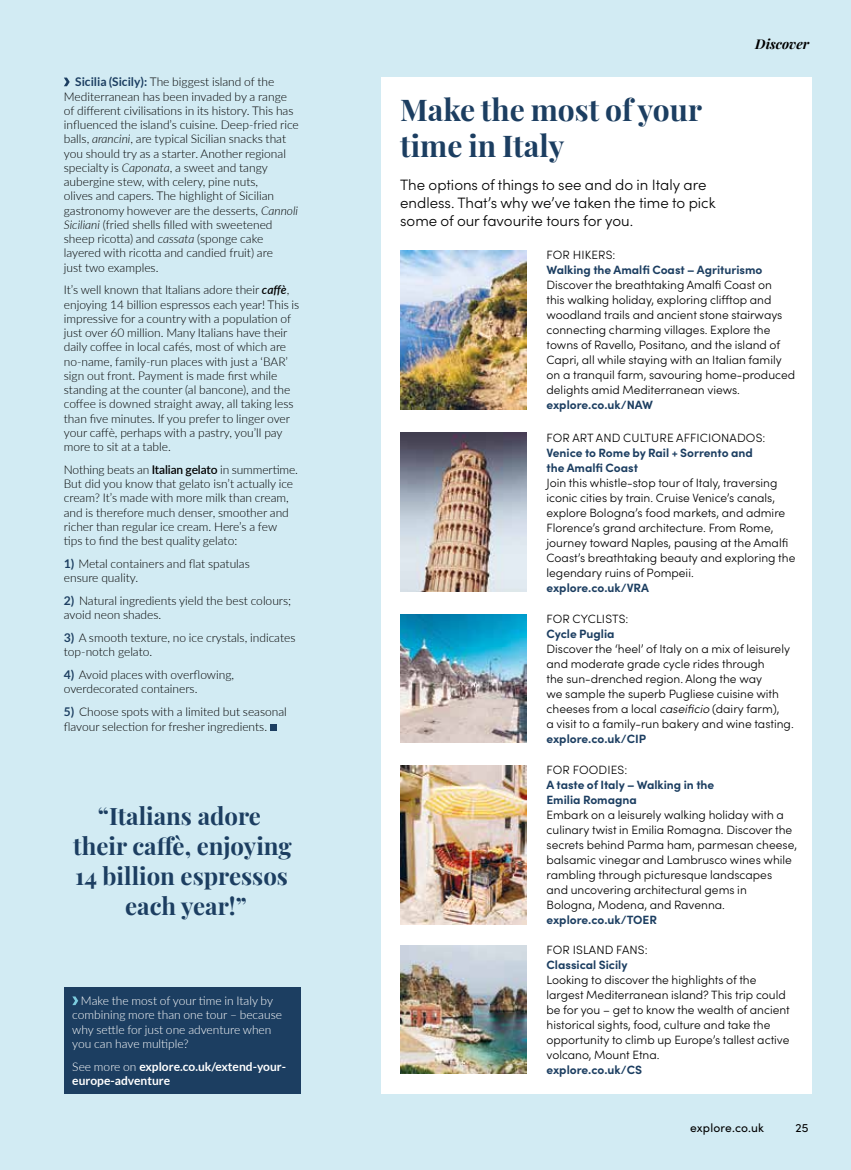
<style>
.page{position:relative;width:851px;height:1170px;background:#fff}
.page>*{position:absolute;margin:0;border:0;box-sizing:border-box;transform-origin:0 0}
.t1{font:700 30px/36px "Playfair Display";color:#1c3e61}
.t2{font:700 24px/30px "Playfair Display";color:#1c3e61;text-align:center}
.t3{font:300 15px/18px "Sofia Pro";color:#000}
.t4{font:italic 700 13.5px "Playfair Display";letter-spacing:.005em;color:#000}
.t5{font:300 12px/14.2px "Lato";color:#000}
.t6{font:300 12px/15px "Sofia Pro";color:#000}
.t7{font:700 12px/15px "Sofia Pro";color:#1c3e61}
.t8{font:300 12px/14.2px "Lato";color:#fff}
.t9{font:700 12px/14.2px "Lato";color:#fff}
.t10{font:12px "Sofia Pro";letter-spacing:.015em;color:#000}
.s1{font-weight:700;color:#1c3e61}
.s2{font-style:italic}
.s3{font-weight:600;font-style:italic}
.s4{font-weight:600}
.s5{font-weight:300}
</style>
<div class="page">
<div style="left:0;top:0;width:850px;height:1169px;background:#d2ebf3"></div>
<svg style="left:64px;top:78px;width:6px;height:8px"></svg>
<div style="left:270px;top:724px;width:6px;height:7px;background:#1c3e61"></div>
<div style="left:381px;top:77px;width:430px;height:1016px;background:#fff"></div>
<img style="left:400px;top:250px;width:126px;height:159px">
<img style="left:400px;top:433px;width:126px;height:158px">
<img style="left:400px;top:765px;width:126px;height:159px">
<img style="left:400px;top:614px;width:126px;height:128px">
<img style="left:400px;top:945px;width:126px;height:128px">
<div style="left:64px;top:986px;width:236px;height:107px;background:#1c3e61"></div>
<svg style="left:72px;top:996px;width:6px;height:8px"></svg>
<p class="t5" style="left:64px;top:74px;width:236px;text-indent:11px"><span class="s1">Sicilia (Sicily):</span> The biggest island of the Mediterranean has been invaded by a range of different civilisations in its history. This has influenced the island’s cuisine. Deep-fried rice balls, <span class="s2">arancini</span>, are typical Sicilian snacks that you should try as a starter. Another regional specialty is <span class="s2">Caponata</span>, a sweet and tangy aubergine stew, with celery, pine nuts,<br>olives and capers. The highlight of Sicilian gastronomy however are the desserts, <span class="s2">Cannoli Siciliani</span> (fried shells filled with sweetened sheep ricotta) and <span class="s2">cassata</span> (sponge cake layered with ricotta and candied fruit) are<br>just two examples.</p>
<p class="t5" style="left:64px;top:282px;width:237px">It’s well known that Italians adore their <span class="s3">caffè</span>, enjoying 14 billion espressos each year! This is impressive for a country with a population of just over 60 million. Many Italians have their daily coffee in local cafés, most of which are no-name, family-run places with just a ‘BAR’ sign out front. Payment is made first while standing at the counter (al bancone), and the coffee is downed straight away, all taking less than five minutes. If you prefer to linger over your caffè, perhaps with a pastry, you’ll pay more to sit at a table.</p>
<p class="t5" style="left:64px;top:462px;width:236px">Nothing beats an <span class="s4">Italian gelato</span> in summertime.<br>But did you know that gelato isn’t actually ice cream? It’s made with more milk than cream, and is therefore much denser, smoother and richer than regular ice cream. Here’s a few tips to find the best quality gelato:</p>
<p class="t5" style="left:64px;top:556px;width:187px"><span class="s1">1)</span> Metal containers and flat spatulas ensure quality.</p>
<p class="t5" style="left:64px;top:593px;width:229px"><span class="s1">2)</span> Natural ingredients yield the best colours; avoid neon shades.</p>
<p class="t5" style="left:64px;top:630px;width:233px"><span class="s1">3)</span> A smooth texture, no ice crystals, indicates top-notch gelato.</p>
<p class="t5" style="left:64px;top:667px;width:172px"><span class="s1">4)</span> Avoid places with overflowing, overdecorated containers.</p>
<p class="t5" style="left:64px;top:703px;width:224px;line-height:15px"><span class="s1">5)</span> Choose spots with a limited but seasonal flavour selection for fresher ingredients.</p>
<h2 class="t2" style="left:73px;top:799px;width:220px">“Italians adore their caffè, enjoying<br>14 billion espressos each year!”</h2>
<p class="t8" style="left:72px;top:993px;width:211px;text-indent:9px">Make the most of your time in Italy by combining more than one tour – because why settle for just one adventure when you can have multiple?</p>
<p class="t9" style="left:72px;top:1058px;width:215px"><span class="s5">See more on</span> explore.co.uk/extend-your&shy;europe-adventure</p>
<h1 class="t1" style="left:400px;top:89px;width:303px">Make the most of your time in Italy</h1>
<p class="t3" style="left:400px;top:175px;width:317px">The options of things to see and do in Italy are endless. That’s why we’ve taken the time to pick some of our favourite tours for you.</p>
<p class="t4" style="left:755px;top:33px;width:56px">Discover</p>
<p class="t6" style="left:546px;top:246px;width:70px">FOR HIKERS:</p>
<p class="t7" style="left:546px;top:261px;width:217px">Walking the Amalfi Coast – Agriturismo</p>
<p class="t6" style="left:546px;top:276px;width:250px">Discover the breathtaking Amalfi Coast on<br>this walking holiday, exploring clifftop and woodland trails and ancient stone stairways connecting charming villages. Explore the towns of Ravello, Positano, and the island of Capri, all while staying with an Italian family on a tranquil farm, savouring home-produced delights amid Mediterranean views.</p>
<p class="t7" style="left:546px;top:396px;width:108px">explore.co.uk/NAW</p>
<p class="t6" style="left:546px;top:429px;width:220px">FOR ART AND CULTURE AFFICIONADOS:</p>
<p class="t7" style="left:546px;top:444px;width:208px">Venice to Rome by Rail + Sorrento and the Amalfi Coast</p>
<p class="t6" style="left:546px;top:474px;width:250px">Join this whistle-stop tour of Italy, traversing iconic cities by train. Cruise Venice’s canals, explore Bologna’s food markets, and admire Florence’s grand architecture. From Rome, journey toward Naples, pausing at the Amalfi Coast’s breathtaking beauty and exploring the legendary ruins of Pompeii.</p>
<p class="t7" style="left:546px;top:579px;width:104px">explore.co.uk/VRA</p>
<p class="t6" style="left:546px;top:610px;width:83px">FOR CYCLISTS:</p>
<p class="t7" style="left:546px;top:625px;width:70px">Cycle Puglia</p>
<p class="t6" style="left:546px;top:640px;width:249px">Discover the ‘heel’ of Italy on a mix of leisurely and moderate grade cycle rides through<br>the sun-drenched region. Along the way<br>we sample the superb Pugliese cuisine with cheeses from a local <span class="s2">caseificio</span> (dairy farm),<br>a visit to a family-run bakery and wine tasting.</p>
<p class="t7" style="left:546px;top:730px;width:101px">explore.co.uk/CIP</p>
<p class="t6" style="left:546px;top:761px;width:82px">FOR FOODIES:</p>
<p class="t7" style="left:546px;top:776px;width:169px">A taste of Italy – Walking in the<br>Emilia Romagna</p>
<p class="t6" style="left:546px;top:806px;width:252px">Embark on a leisurely walking holiday with a culinary twist in Emilia Romagna. Discover the secrets behind Parma ham, parmesan cheese, balsamic vinegar and Lambrusco wines while rambling through picturesque landscapes<br>and uncovering architectural gems in Bologna, Modena, and Ravenna.</p>
<p class="t7" style="left:546px;top:911px;width:112px">explore.co.uk/TOER</p>
<p class="t6" style="left:546px;top:941px;width:103px">FOR ISLAND FANS:</p>
<p class="t7" style="left:546px;top:956px;width:83px">Classical Sicily</p>
<p class="t6" style="left:546px;top:971px;width:245px">Looking to discover the highlights of the largest Mediterranean island? This trip could be for you – get to know the wealth of ancient historical sights, food, culture and take the opportunity to climb up Europe’s tallest active volcano, Mount Etna.</p>
<p class="t7" style="left:546px;top:1061px;width:97px">explore.co.uk/CS</p>
<p class="t10" style="left:690px;top:1118px;width:75px">explore.co.uk</p>
<p class="t10" style="left:795px;top:1118px;width:14px">25</p>
</div>
